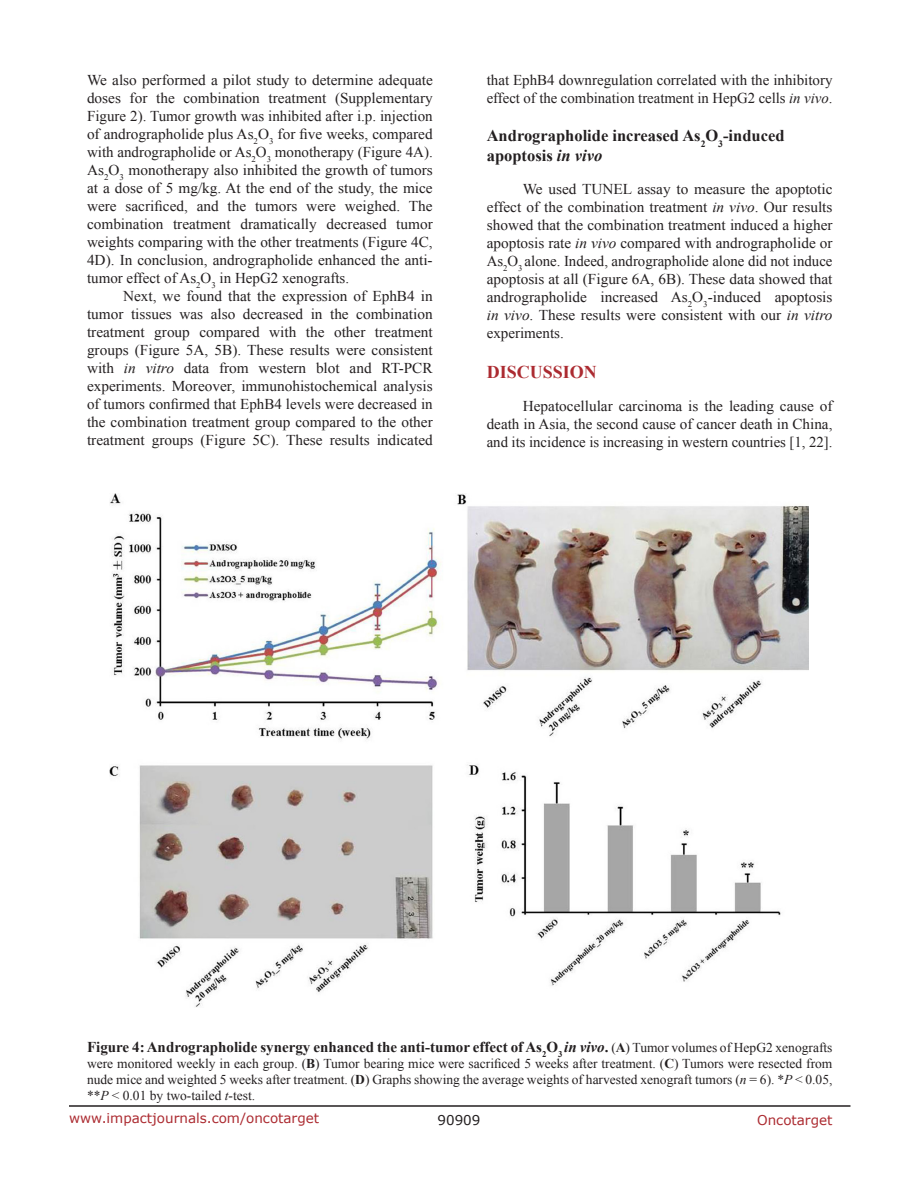
<style>
.page{position:relative;width:918px;height:1188px;background:#fff}
.page>*{position:absolute;margin:0;border:0;box-sizing:border-box;transform-origin:0 0}
.Heading{font:700 18px "Times New Roman";color:#ac2b31}
.SubHeading_middle{font:700 16.5px/19.8px "Times New Roman";color:#231f20}
.BodyText{font:15px/18px "Times New Roman";color:#231f20;text-align:justify}
.FigureText{font:700 15px "Times New Roman";color:#231f20}
.FigureText-2{font:13.5px/16.2px "Times New Roman";color:#231f20;text-align:justify}
.t1{font:13.5px "Verdana";color:#ac2b31}
.t2{font:13.5px "Verdana";color:#231f20}
.s1{font-style:italic}
.s2{font-weight:400;font-size:13.5px}
.s3{font-size:13.5px}
.s4{font-weight:700}
</style>
<div class="page">
<hr style="left:69px;top:1105px;width:781px;height:2px;background:#231f20">
<img style="left:109px;top:493px;width:700px;height:514px">
<p class="BodyText" style="left:87px;top:71px;width:347px">We also performed a pilot study to determine adequate doses for the combination treatment (Supplementary Figure 2). Tumor growth was inhibited after i.p. injection of andrographolide plus As<sub>2</sub>O<sub>3</sub> for five weeks, compared with andrographolide or As<sub>2</sub>O<sub>3</sub> monotherapy (Figure 4A).<br>As<sub>2</sub>O<sub>3</sub> monotherapy also inhibited the growth of tumors at a dose of 5 mg/kg. At the end of the study, the mice were sacrificed, and the tumors were weighed. The combination treatment dramatically decreased tumor weights comparing with the other treatments (Figure 4C, 4D). In conclusion, andrographolide enhanced the anti&shy;tumor effect of As<sub>2</sub>O<sub>3</sub> in HepG2 xenografts.</p>
<p class="BodyText" style="left:87px;top:287px;width:347px;text-indent:36px">Next, we found that the expression of EphB4 in tumor tissues was also decreased in the combination treatment group compared with the other treatment groups (Figure 5A, 5B). These results were consistent with <span class="s1">in vitro</span> data from western blot and RT-PCR experiments. Moreover, immunohistochemical analysis of tumors confirmed that EphB4 levels were decreased in the combination treatment group compared to the other treatment groups (Figure 5C). These results indicated</p>
<p class="BodyText" style="left:487px;top:71px;width:347px">that EphB4 downregulation correlated with the inhibitory effect of the combination treatment in HepG2 cells <span class="s1">in vivo</span>.</p>
<p class="SubHeading_middle" style="left:487px;top:125px;width:299px">Andrographolide increased As<sub>2</sub>O<sub>3</sub>-induced apoptosis <span class="s1">in vivo</span></p>
<p class="BodyText" style="left:487px;top:180px;width:347px;text-indent:36px">We used TUNEL assay to measure the apoptotic effect of the combination treatment <span class="s1">in vivo</span>. Our results showed that the combination treatment induced a higher apoptosis rate <span class="s1">in vivo</span> compared with andrographolide or As<sub>2</sub>O<sub>3</sub> alone. Indeed, andrographolide alone did not induce apoptosis at all (Figure 6A, 6B). These data showed that andrographolide increased As<sub>2</sub>O<sub>3</sub>-induced apoptosis <span class="s1">in vivo</span>. These results were consistent with our <span class="s1">in vitro </span>experiments.</p>
<p class="Heading" style="left:487px;top:359px;width:112px">DISCUSSION</p>
<p class="BodyText" style="left:487px;top:396px;width:347px;text-indent:36px">Hepatocellular carcinoma is the leading cause of death in Asia, the second cause of cancer death in China, and its incidence is increasing in western countries [1, 22].</p>
<p class="FigureText" style="left:87px;top:1036px;width:747px">Figure 4: Andrographolide synergy enhanced the anti-tumor effect of As<sub>2</sub>O<sub>3</sub> <span class="s1">in vivo</span>. <span class="s2">(</span><span class="s3">A</span><span class="s2">) Tumor volumes of HepG2 xenografts</span></p>
<p class="FigureText-2" style="left:87px;top:1055px;width:747px">were monitored weekly in each group. (<span class="s4">B</span>) Tumor bearing mice were sacrificed 5 weeks after treatment. (<span class="s4">C</span>) Tumors were resected from nude mice and weighted 5 weeks after treatment. (<span class="s4">D</span>) Graphs showing the average weights of harvested xenograft tumors (<span class="s1">n</span> = 6). *<span class="s1">P</span> &lt; 0.05, **<span class="s1">P</span> &lt; 0.01 by two-tailed <span class="s1">t</span>-test.</p>
<p class="t1" style="left:69px;top:1109px;width:252px">www.impactjournals.com/oncotarget</p>
<p class="t2" style="left:438px;top:1111px;width:44px">90909</p>
<p class="t1" style="left:757px;top:1111px;width:77px">Oncotarget</p>
</div>
